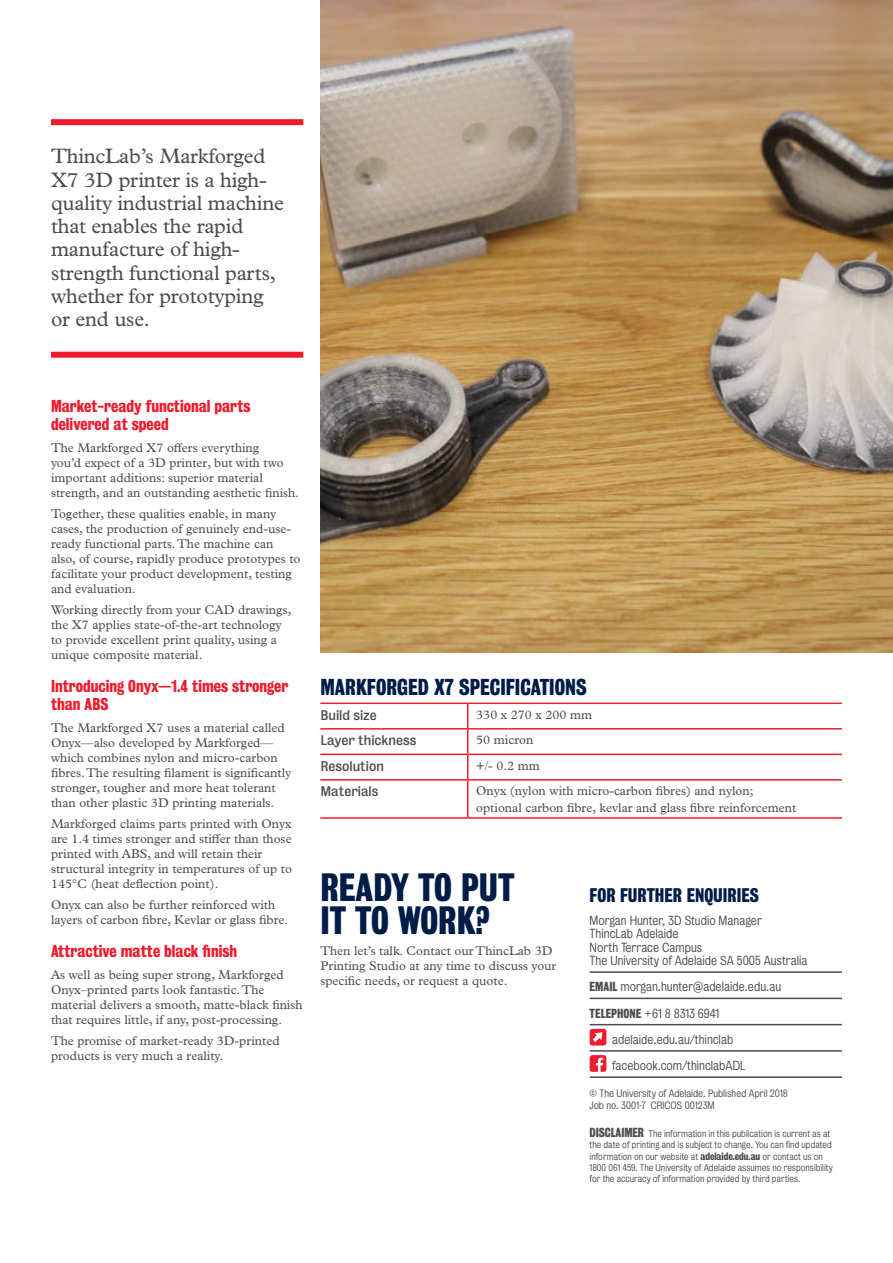
<style>
.page{position:relative;width:893px;height:1263px;background:#fff}
.page>*{position:absolute;margin:0;border:0;box-sizing:border-box;transform-origin:0 0}
.t1{font:700 36px/33px "Bureau Grot Condensed";color:#001c48}
.t2{font:21px/23.2px "Plantin MT Std";letter-spacing:-.01em;color:#4d4d4f}
.t3{font:700 21px "Bureau Grot Condensed";color:#001c48}
.t4{font:700 18px "Bureau Grot Condensed";color:#001c48}
.t5{font:700 15.75px/18px "Bureau Grot Condensed";color:#ed1c2e}
.t6{font:12.75px/15px "Plantin MT Std";color:#4d4d4f}
.t7{font:12.75px "Bureau Grot";color:#4d4d4f}
.t8{font:300 12px/13.5px "Bureau Grot";color:#4d4d4f}
.t9{font:300 9.75px/12px "Bureau Grot";color:#4d4d4f}
.t10{font:300 9px/11.2px "Bureau Grot";color:#4d4d4f}
.s1{font-family:"Bureau Grot Condensed";font-weight:700}
.s2{font-family:"Bureau Grot Condensed";font-weight:700;font-size:12px}
.s3{font-family:"Bureau Grot Condensed";font-weight:700;font-size:9.75px}
</style>
<div class="page">
<div style="left:51px;top:119px;width:252px;height:6px;background:#ed1c2e"></div>
<div style="left:51px;top:352px;width:252px;height:6px;background:#ed1c2e"></div>
<hr style="left:320px;top:702px;width:148px;height:2px;background:#ed1c2e">
<hr style="left:468px;top:702px;width:374px;height:2px;background:#ed1c2e">
<hr style="left:320px;top:728px;width:148px;height:1px;background:#ed1c2e">
<hr style="left:468px;top:728px;width:374px;height:1px;background:#ed1c2e">
<hr style="left:320px;top:753px;width:148px;height:2px;background:#ed1c2e">
<hr style="left:468px;top:753px;width:374px;height:2px;background:#ed1c2e">
<svg style="left:467px;top:704px;width:1px;height:75px"></svg>
<hr style="left:320px;top:779px;width:148px;height:2px;background:#ed1c2e">
<hr style="left:468px;top:779px;width:374px;height:2px;background:#ed1c2e">
<hr style="left:467px;top:781px;width:1px;height:36px;background:#ed1c2e">
<hr style="left:320px;top:817px;width:148px;height:2px;background:#ed1c2e">
<hr style="left:468px;top:817px;width:374px;height:2px;background:#ed1c2e">
<img style="left:320px;top:0;width:573px;height:653px">
<hr style="left:590px;top:971px;width:252px;height:2px;background:#4d4d4f">
<hr style="left:590px;top:998px;width:252px;height:1px;background:#4d4d4f">
<hr style="left:590px;top:1024px;width:252px;height:1px;background:#4d4d4f">
<hr style="left:590px;top:1050px;width:252px;height:2px;background:#4d4d4f">
<hr style="left:590px;top:1076px;width:252px;height:2px;background:#4d4d4f">
<svg style="left:590px;top:1029px;width:16px;height:16px"></svg>
<svg style="left:590px;top:1055px;width:16px;height:17px"></svg>
<h2 class="t2" style="left:51px;top:145px;width:234px">ThincLab’s Markforged<br>X7 3D printer is a high&shy;quality industrial machine that enables the rapid manufacture of high&shy;strength functional parts, whether for prototyping or end use.</h2>
<p class="t5" style="left:51px;top:397px;width:201px">Market-ready functional parts delivered at speed</p>
<p class="t6" style="left:51px;top:440px;width:250px">The Markforged X7 offers everything<br>you’d expect of a 3D printer, but with two important additions: superior material strength, and an outstanding aesthetic finish.</p>
<p class="t6" style="left:51px;top:506px;width:251px">Together, these qualities enable, in many cases, the production of genuinely end-use&shy;ready functional parts. The machine can also, of course, rapidly produce prototypes to facilitate your product development, testing and evaluation.</p>
<p class="t6" style="left:51px;top:603px;width:242px">Working directly from your CAD drawings, the X7 applies state-of-the-art technology to provide excellent print quality, using a unique composite material.</p>
<p class="t5" style="left:51px;top:677px;width:239px">Introducing Onyx—1.4 times stronger than ABS</p>
<p class="t6" style="left:51px;top:720px;width:242px">The Markforged X7 uses a material called Onyx—also developed by Markforged— which combines nylon and micro-carbon fibres. The resulting filament is significantly stronger, tougher and more heat tolerant than other plastic 3D printing materials.</p>
<p class="t6" style="left:51px;top:816px;width:242px">Markforged claims parts printed with Onyx are 1.4 times stronger and stiffer than those printed with ABS, and will retain their structural integrity in temperatures of up to 145°C (heat deflection point).</p>
<p class="t6" style="left:51px;top:898px;width:239px">Onyx can also be further reinforced with layers of carbon fibre, Kevlar or glass fibre.</p>
<p class="t5" style="left:51px;top:942px;width:188px">Attractive matte black finish</p>
<p class="t6" style="left:51px;top:967px;width:253px">As well as being super strong, Markforged Onyx–printed parts look fantastic. The material delivers a smooth, matte-black finish that requires little, if any, post-processing.</p>
<p class="t6" style="left:51px;top:1033px;width:230px">The promise of market-ready 3D-printed products is very much a reality.</p>
<h2 class="t3" style="left:320px;top:675px;width:268px">MARKFORGED X7 SPECIFICATIONS</h2>
<p class="t7" style="left:320px;top:707px;width:58px">Build size</p>
<p class="t6" style="left:476px;top:707px;width:117px">330 x 270 x 200 mm</p>
<p class="t7" style="left:320px;top:733px;width:98px">Layer thickness</p>
<p class="t6" style="left:476px;top:732px;width:59px">50 micron</p>
<p class="t7" style="left:320px;top:758px;width:65px">Resolution</p>
<p class="t6" style="left:476px;top:758px;width:65px">+/- 0.2 mm</p>
<p class="t7" style="left:320px;top:784px;width:60px">Materials</p>
<p class="t6" style="left:476px;top:783px;width:322px;line-height:16.5px">Onyx (nylon with micro-carbon fibres) and nylon; optional carbon fibre, kevlar and glass fibre reinforcement</p>
<h1 class="t1" style="left:320px;top:871px;width:196px">READY TO PUT<br>IT TO WORK?</h1>
<p class="t6" style="left:320px;top:944px;width:238px">Then let’s talk. Contact our ThincLab 3D<br>Printing Studio at any time to discuss your specific needs, or request a quote.</p>
<h3 class="t4" style="left:590px;top:885px;width:171px">FOR FURTHER ENQUIRIES</h3>
<p class="t8" style="left:590px;top:913px;width:219px">Morgan Hunter, 3D Studio Manager<br>ThincLab Adelaide<br>North Terrace Campus<br>The University of Adelaide SA 5005 Australia</p>
<p class="t8" style="left:590px;top:980px;width:193px"><span class="s1">EMAIL</span> morgan.hunter@adelaide.edu.au</p>
<p class="t8" style="left:590px;top:1006px;width:131px"><span class="s1">TELEPHONE</span> +61 8 8313 6941</p>
<p class="t8" style="left:612px;top:1032px;width:123px">adelaide.edu.au/thinclab</p>
<p class="t8" style="left:612px;top:1059px;width:135px">facebook.com/thinclabADL</p>
<p class="t9" style="left:590px;top:1087px;width:200px">© The University of Adelaide. Published April 2018<br>Job no. 3001-7 CRICOS 00123M</p>
<p class="t10" style="left:590px;top:1128px;width:245px"><span class="s2">DISCLAIMER</span> The information in this publication is current as at the date of printing and is subject to change. You can find updated information on our website at <span class="s3">adelaide.edu.au</span> or contact us on 1800 061 459. The University of Adelaide assumes no responsibility for the accuracy of information provided by third parties.</p>
</div>
